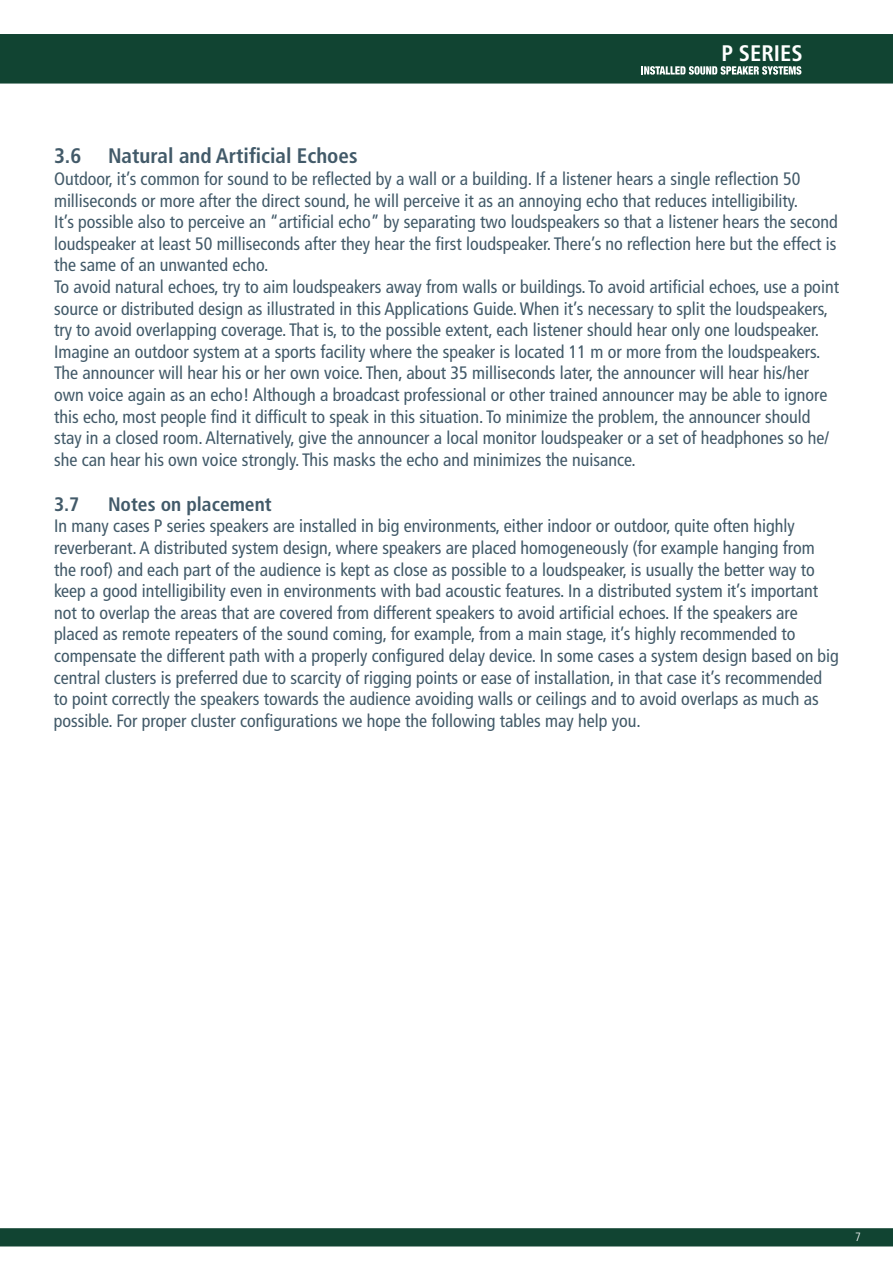
<style>
.page{position:relative;width:893px;height:1263px;background:#fff}
.page>*{position:absolute;margin:0;border:0;box-sizing:border-box;transform-origin:0 0}
.t1{font:700 condensed 22.5px "Frutiger";color:#fff}
.t2{font:700 condensed 21px "Frutiger";color:#425a69}
.t3{font:700 condensed 19.5px "Frutiger";color:#425a69}
.t4{font:condensed 18px/21.6px "Frutiger";color:#425a69}
.t5{font:300 condensed 12px "Frutiger";color:#fff}
</style>
<div class="page">
<div style="left:0;top:1228px;width:893px;height:18px;background:#114432"></div>
<div style="left:0;top:34px;width:893px;height:50px;background:#114432"></div>
<p class="t1" style="left:721px;top:40px;width:83px">P SERIES</p>
<p class="t2" style="left:54px;top:144px;width:29px">3.6</p>
<p class="t2" style="left:108px;top:144px;width:251px">Natural and Artificial Echoes</p>
<p class="t4" style="left:54px;top:168px;width:786px">Outdoor, it’s common for sound to be reflected by a wall or a building. If a listener hears a single reflection 50 milliseconds or more after the direct sound, he will perceive it as an annoying echo that reduces intelligibility.<br>It’s possible also to perceive an “artificial echo” by separating two loudspeakers so that a listener hears the second loudspeaker at least 50 milliseconds after they hear the first loudspeaker. There’s no reflection here but the effect is the same of an unwanted echo.<br>To avoid natural echoes, try to aim loudspeakers away from walls or buildings. To avoid artificial echoes, use a point source or distributed design as illustrated in this Applications Guide.When it’s necessary to split the loudspeakers, try to avoid overlapping coverage. That is, to the possible extent, each listener should hear only one loudspeaker.<br>Imagine an outdoor system at a sports facility where the speaker is located 11 m or more from the loudspeakers.<br>The announcer will hear his or her own voice. Then, about 35 milliseconds later, the announcer will hear his/her own voice again as an echo! Although a broadcast professional or other trained announcer may be able to ignore this echo, most people find it difficult to speak in this situation. To minimize the problem, the announcer should stay in a closed room. Alternatively, give the announcer a local monitor loudspeaker or a set of headphones so he/ she can hear his own voice strongly. This masks the echo and minimizes the nuisance.</p>
<p class="t3" style="left:54px;top:492px;width:27px">3.7</p>
<p class="t3" style="left:108px;top:492px;width:165px">Notes on placement</p>
<p class="t4" style="left:54px;top:515px;width:786px">In many cases P series speakers are installed in big environments, either indoor or outdoor, quite often highly reverberant. A distributed system design, where speakers are placed homogeneously (for example hanging from the roof) and each part of the audience is kept as close as possible to a loudspeaker, is usually the better way to keep a good intelligibility even in environments with bad acoustic features. In a distributed system it’s important not to overlap the areas that are covered from different speakers to avoid artificial echoes. If the speakers are placed as remote repeaters of the sound coming, for example, from a main stage, it’s highly recommended to compensate the different path with a properly configured delay device. In some cases a system design based on big central clusters is preferred due to scarcity of rigging points or ease of installation, in that case it’s recommended to point correctly the speakers towards the audience avoiding walls or ceilings and to avoid overlaps as much as possible. For proper cluster configurations we hope the following tables may help you.</p>
<p class="t5" style="left:855px;top:1230px;width:7px">7</p>
</div>
